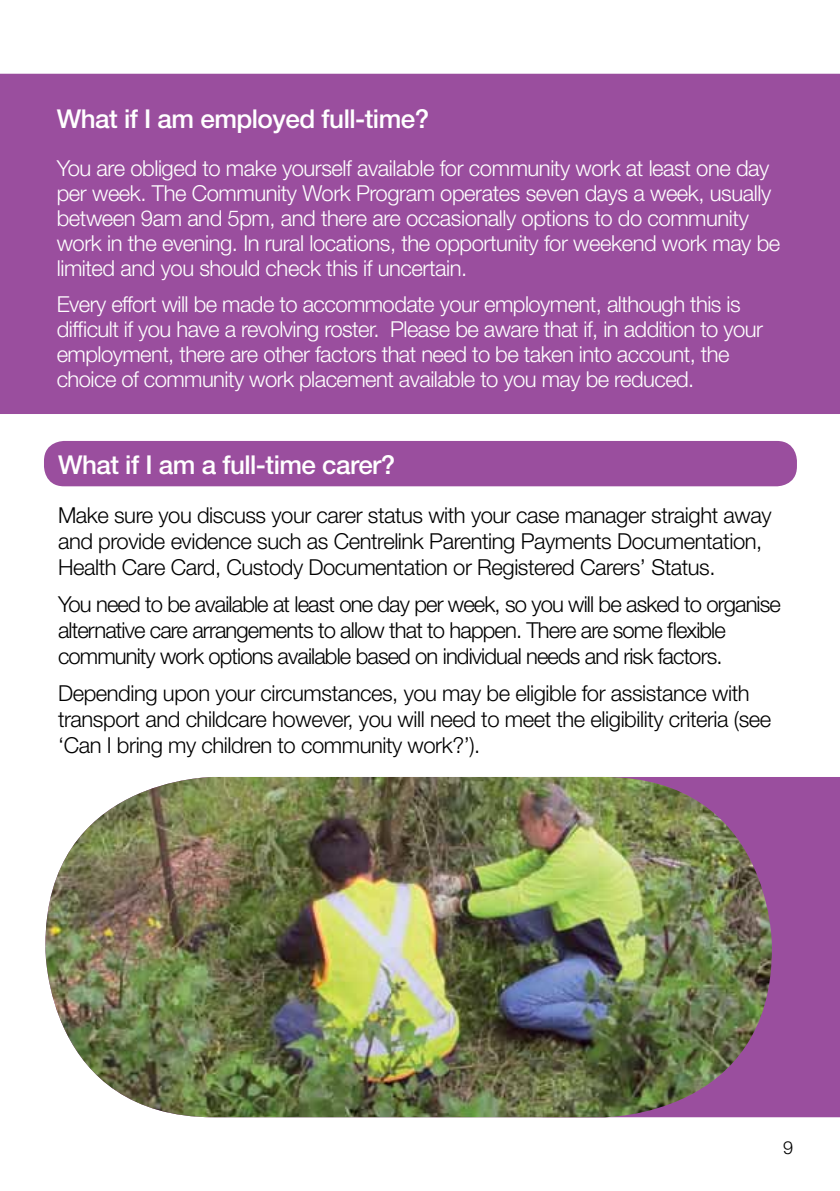
<style>
.page{position:relative;width:840px;height:1191px;background:#fff}
.page>*{position:absolute;margin:0;border:0;box-sizing:border-box;transform-origin:0 0}
.t1{font:500 26px "Helvetica Neue";letter-spacing:-.02em;color:#fff}
.t2{font:300 22px/25px "Helvetica Neue";letter-spacing:-.02em;color:#fff}
.t3{font:300 22px/26px "Helvetica Neue";letter-spacing:-.02em;color:#000}
.t4{font:300 22px/26px "Helvetica Neue";letter-spacing:-.04em;color:#000}
.t5{font:300 18px "Helvetica Neue";color:#000}
</style>
<div class="page">
<div style="left:0;top:74px;width:839px;height:340px;background:#9a4e9e"></div>
<div style="left:44px;top:441px;width:752px;height:45px;background:#9a4e9e;border-radius:20px"></div>
<div style="left:771px;top:777px;width:68px;height:340px;background:#9a4e9e"></div>
<img style="left:45px;top:777px;width:726px;height:340px">
<p class="t1" style="left:57px;top:103px;width:374px">What if I am employed full-time?</p>
<p class="t2" style="left:57px;top:155px;width:724px">You are obliged to make yourself available for community work at least one day per week. The Community Work Program operates seven days a week, usually between 9am and 5pm, and there are occasionally options to do community work in the evening. In rural locations, the opportunity for weekend work may be limited and you should check this if uncertain.</p>
<p class="t2" style="left:57px;top:291px;width:707px">Every effort will be made to accommodate your employment, although this is difficult if you have a revolving roster. Please be aware that if, in addition to your employment, there are other factors that need to be taken into account, the choice of community work placement available to you may be reduced.</p>
<p class="t1" style="left:58px;top:449px;width:338px">What if I am a full-time carer?</p>
<p class="t3" style="left:58px;top:501px;width:714px">Make sure you discuss your carer status with your case manager straight away and provide evidence such as Centrelink Parenting Payments Documentation,<br>Health Care Card, Custody Documentation or Registered Carers’ Status.</p>
<p class="t4" style="left:58px;top:591px;width:724px">You need to be available at least one day per week, so you will be asked to organise alternative care arrangements to allow that to happen. There are some flexible community work options available based on individual needs and risk factors.</p>
<p class="t3" style="left:58px;top:680px;width:714px">Depending upon your circumstances, you may be eligible for assistance with transport and childcare however, you will need to meet the eligibility criteria (see ‘Can I bring my children to community work?’).</p>
<p class="t5" style="left:782px;top:1136px;width:12px">9</p>
</div>
